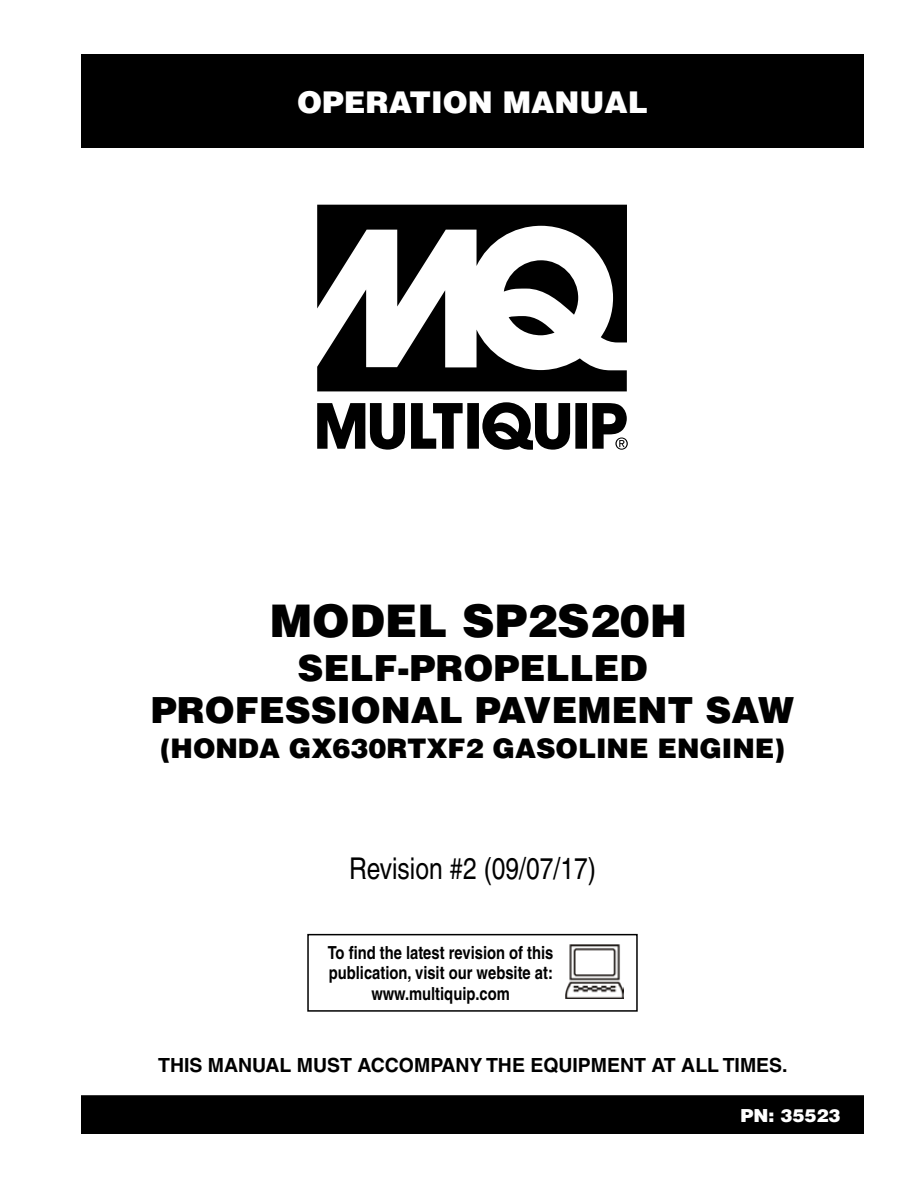
<style>
.page{position:relative;width:918px;height:1188px;background:#fff}
.page>*{position:absolute;margin:0;border:0;box-sizing:border-box;transform-origin:0 0}
.t1{font:900 45px "Helvetica";color:#000}
.t2{font:900 36px/42px "Helvetica";color:#000;text-align:center}
.t3{font:condensed 30px "Helvetica";color:#000}
.t4{font:900 30px "Helvetica";color:#fff}
.t5{font:900 27px "Helvetica";color:#000}
.t6{font:700 19.5px "Helvetica";color:#000}
.t7{font:700 condensed 18px/20.7px "Helvetica";color:#000;text-align:center}
.t8{font:900 18px "Helvetica";color:#fff}
</style>
<div class="page">
<div style="left:81px;top:54px;width:783px;height:94px;background:#000"></div>
<div style="left:307px;top:934px;width:331px;height:78px;border:2px solid #000"></div>
<img style="left:566px;top:944px;width:58px;height:54px">
<div style="left:82px;top:1096px;width:781px;height:37px;background:#000"></div>
<div style="left:81px;top:1095px;width:783px;height:39px;border:2px solid #000"></div>
<svg style="left:317px;top:205px;width:311px;height:245px"></svg>
<h3 class="t4" style="left:297px;top:83px;width:352px">OPERATION MANUAL</h3>
<h1 class="t1" style="left:270px;top:591px;width:419px">MODEL SP2S20H</h1>
<h2 class="t2" style="left:151px;top:646px;width:645px">SELF-PROPELLED<br>PROFESSIONAL PAVEMENT SAW</h2>
<h3 class="t5" style="left:160px;top:731px;width:626px">(HONDA GX630RTXF2 GASOLINE ENGINE)</h3>
<h3 class="t3" style="left:349px;top:851px;width:248px">Revision #2 (09/07/17)</h3>
<p class="t7" style="left:328px;top:942px;width:227px">To find the latest revision of this publication, visit our website at: www.multiquip.com</p>
<p class="t6" style="left:158px;top:1053px;width:631px">THIS MANUAL MUST ACCOMPANY THE EQUIPMENT AT ALL TIMES.</p>
<p class="t8" style="left:741px;top:1104px;width:102px">PN: 35523</p>
</div>
